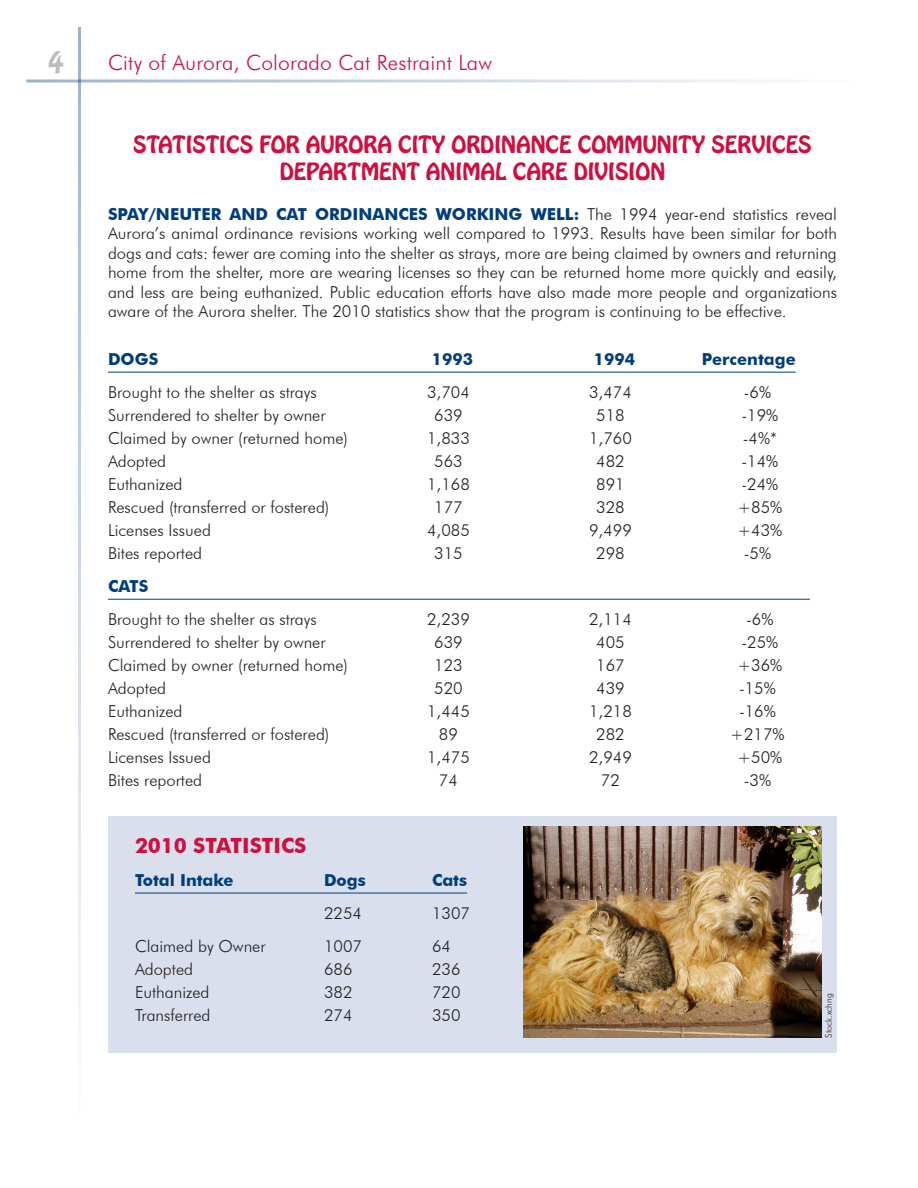
<style>
.page{position:relative;width:918px;height:1188px;background:#fff}
.page>*{position:absolute;margin:0;border:0;box-sizing:border-box;transform-origin:0 0}
.t1{font:27px "Hobo Std";color:#bcbdc0}
.Subhead{font:21px/27px "Hobo Std";color:#d10e40;text-align:center}
.t2{font:300 21px "Futura BT";letter-spacing:.01em;color:#d10e40}
.Body_text{font:700 21px "Futura BT";color:#d10e40}
.Body_text-2{font:300 16.5px/19.5px "Futura BT";color:#231f20;text-align:justify}
.Body_text-3{font:700 16.5px "Futura BT";color:#013d7d}
.Photo_caption{font:300 9px "Futura BT";color:#231f20}
.s1{font-weight:700;color:#013d7d}
</style>
<div class="page">
<hr style="left:78px;top:27px;width:3px;height:1107px;background:#013d7d">
<hr style="left:26px;top:80px;width:837px;height:2px;background:#013d7d">
<div style="left:108px;top:816px;width:729px;height:237px;background:#dadfed"></div>
<hr style="left:108px;top:372px;width:688px;height:1px;background:#013d7d">
<hr style="left:108px;top:599px;width:702px;height:1px;background:#013d7d">
<hr style="left:135px;top:893px;width:332px;height:1px;background:#013d7d">
<img style="left:524px;top:826px;width:298px;height:212px">
<h1 class="t1" style="left:48px;top:43px;width:17px">4</h1>
<p class="t2" style="left:108px;top:50px;width:386px">City of Aurora, Colorado Cat Restraint Law</p>
<p class="Subhead" style="left:133px;top:131px;width:680px">STATISTICS FOR AURORA CITY ORDINANCE COMMUNITY SERVICES<br>DEPARTMENT ANIMAL CARE DIVISION</p>
<p class="Body_text-2" style="left:108px;top:204px;width:730px"><span class="s1">SPAY/NEUTER AND CAT ORDINANCES WORKING WELL:</span> The 1994 year-end statistics reveal Aurora’s animal ordinance revisions working well compared to 1993. Results have been similar for both dogs and cats: fewer are coming into the shelter as strays, more are being claimed by owners and returning home from the shelter, more are wearing licenses so they can be returned home more quickly and easily, and less are being euthanized. Public education efforts have also made more people and organizations aware of the Aurora shelter. The 2010 statistics show that the program is continuing to be effective.</p>
<p class="Body_text-3" style="left:108px;top:349px;width:52px">DOGS</p>
<p class="Body_text-3" style="left:432px;top:349px;width:43px">1993</p>
<p class="Body_text-3" style="left:594px;top:349px;width:43px">1994</p>
<p class="Body_text-3" style="left:702px;top:349px;width:95px">Percentage</p>
<p class="Body_text-2" style="left:108px;top:382px;width:210px">Brought to the shelter as strays</p>
<p class="Body_text-2" style="left:427px;top:382px;width:44px">3,704</p>
<p class="Body_text-2" style="left:589px;top:382px;width:44px">3,474</p>
<p class="Body_text-2" style="left:744px;top:382px;width:29px">-6%</p>
<p class="Body_text-2" style="left:108px;top:405px;width:219px">Surrendered to shelter by owner</p>
<p class="Body_text-2" style="left:434px;top:405px;width:30px">639</p>
<p class="Body_text-2" style="left:596px;top:405px;width:30px">518</p>
<p class="Body_text-2" style="left:741px;top:405px;width:38px">-19%</p>
<p class="Body_text-2" style="left:108px;top:428px;width:242px">Claimed by owner (returned home)</p>
<p class="Body_text-2" style="left:427px;top:428px;width:44px">1,833</p>
<p class="Body_text-2" style="left:589px;top:428px;width:44px">1,760</p>
<p class="Body_text-2" style="left:743px;top:428px;width:36px">-4%*</p>
<p class="Body_text-2" style="left:108px;top:451px;width:60px">Adopted</p>
<p class="Body_text-2" style="left:434px;top:451px;width:30px">563</p>
<p class="Body_text-2" style="left:596px;top:451px;width:30px">482</p>
<p class="Body_text-2" style="left:741px;top:451px;width:38px">-14%</p>
<p class="Body_text-2" style="left:108px;top:474px;width:76px">Euthanized</p>
<p class="Body_text-2" style="left:427px;top:474px;width:44px">1,168</p>
<p class="Body_text-2" style="left:596px;top:474px;width:30px">891</p>
<p class="Body_text-2" style="left:741px;top:474px;width:38px">-24%</p>
<p class="Body_text-2" style="left:108px;top:497px;width:223px">Rescued (transferred or fostered)</p>
<p class="Body_text-2" style="left:434px;top:497px;width:30px">177</p>
<p class="Body_text-2" style="left:596px;top:497px;width:30px">328</p>
<p class="Body_text-2" style="left:737px;top:497px;width:46px">+85%</p>
<p class="Body_text-2" style="left:108px;top:520px;width:104px">Licenses Issued</p>
<p class="Body_text-2" style="left:427px;top:520px;width:44px">4,085</p>
<p class="Body_text-2" style="left:589px;top:520px;width:44px">9,499</p>
<p class="Body_text-2" style="left:737px;top:520px;width:46px">+43%</p>
<p class="Body_text-2" style="left:108px;top:543px;width:96px">Bites reported</p>
<p class="Body_text-2" style="left:434px;top:543px;width:30px">315</p>
<p class="Body_text-2" style="left:596px;top:543px;width:30px">298</p>
<p class="Body_text-2" style="left:744px;top:543px;width:29px">-5%</p>
<p class="Body_text-3" style="left:108px;top:576px;width:42px">CATS</p>
<p class="Body_text-2" style="left:108px;top:609px;width:210px">Brought to the shelter as strays</p>
<p class="Body_text-2" style="left:427px;top:609px;width:44px">2,239</p>
<p class="Body_text-2" style="left:589px;top:609px;width:44px">2,114</p>
<p class="Body_text-2" style="left:746px;top:609px;width:29px">-6%</p>
<p class="Body_text-2" style="left:108px;top:632px;width:219px">Surrendered to shelter by owner</p>
<p class="Body_text-2" style="left:434px;top:632px;width:30px">639</p>
<p class="Body_text-2" style="left:596px;top:632px;width:30px">405</p>
<p class="Body_text-2" style="left:741px;top:632px;width:38px">-25%</p>
<p class="Body_text-2" style="left:108px;top:655px;width:242px">Claimed by owner (returned home)</p>
<p class="Body_text-2" style="left:434px;top:655px;width:30px">123</p>
<p class="Body_text-2" style="left:596px;top:655px;width:30px">167</p>
<p class="Body_text-2" style="left:737px;top:655px;width:46px">+36%</p>
<p class="Body_text-2" style="left:108px;top:678px;width:60px">Adopted</p>
<p class="Body_text-2" style="left:434px;top:678px;width:30px">520</p>
<p class="Body_text-2" style="left:596px;top:678px;width:30px">439</p>
<p class="Body_text-2" style="left:739px;top:678px;width:38px">-15%</p>
<p class="Body_text-2" style="left:108px;top:701px;width:76px">Euthanized</p>
<p class="Body_text-2" style="left:427px;top:701px;width:44px">1,445</p>
<p class="Body_text-2" style="left:589px;top:701px;width:44px">1,218</p>
<p class="Body_text-2" style="left:739px;top:701px;width:38px">-16%</p>
<p class="Body_text-2" style="left:108px;top:724px;width:223px">Rescued (transferred or fostered)</p>
<p class="Body_text-2" style="left:439px;top:724px;width:21px">89</p>
<p class="Body_text-2" style="left:596px;top:724px;width:30px">282</p>
<p class="Body_text-2" style="left:730px;top:724px;width:56px">+217%</p>
<p class="Body_text-2" style="left:108px;top:747px;width:104px">Licenses Issued</p>
<p class="Body_text-2" style="left:427px;top:747px;width:44px">1,475</p>
<p class="Body_text-2" style="left:589px;top:747px;width:44px">2,949</p>
<p class="Body_text-2" style="left:737px;top:747px;width:46px">+50%</p>
<p class="Body_text-2" style="left:108px;top:770px;width:96px">Bites reported</p>
<p class="Body_text-2" style="left:439px;top:770px;width:21px">74</p>
<p class="Body_text-2" style="left:601px;top:770px;width:21px">72</p>
<p class="Body_text-2" style="left:744px;top:770px;width:29px">-3%</p>
<p class="Body_text" style="left:135px;top:833px;width:173px">2010 STATISTICS</p>
<p class="Body_text-3" style="left:135px;top:870px;width:100px">Total Intake</p>
<p class="Body_text-3" style="left:324px;top:870px;width:43px">Dogs</p>
<p class="Body_text-3" style="left:432px;top:870px;width:37px">Cats</p>
<p class="Body_text-2" style="left:324px;top:903px;width:40px">2254</p>
<p class="Body_text-2" style="left:432px;top:903px;width:40px">1307</p>
<p class="Body_text-2" style="left:135px;top:936px;width:132px">Claimed by Owner</p>
<p class="Body_text-2" style="left:324px;top:936px;width:40px">1007</p>
<p class="Body_text-2" style="left:432px;top:936px;width:21px">64</p>
<p class="Body_text-2" style="left:135px;top:959px;width:60px">Adopted</p>
<p class="Body_text-2" style="left:324px;top:959px;width:30px">686</p>
<p class="Body_text-2" style="left:432px;top:959px;width:30px">236</p>
<p class="Body_text-2" style="left:135px;top:982px;width:76px">Euthanized</p>
<p class="Body_text-2" style="left:324px;top:982px;width:30px">382</p>
<p class="Body_text-2" style="left:432px;top:982px;width:30px">720</p>
<p class="Body_text-2" style="left:135px;top:1005px;width:77px">Transferred</p>
<p class="Body_text-2" style="left:324px;top:1005px;width:30px">274</p>
<p class="Body_text-2" style="left:432px;top:1005px;width:30px">350</p>
<p class="Photo_caption" style="left:823px;top:1038px;width:46px;rotate:-90deg">Stock.xchng</p>
</div>
